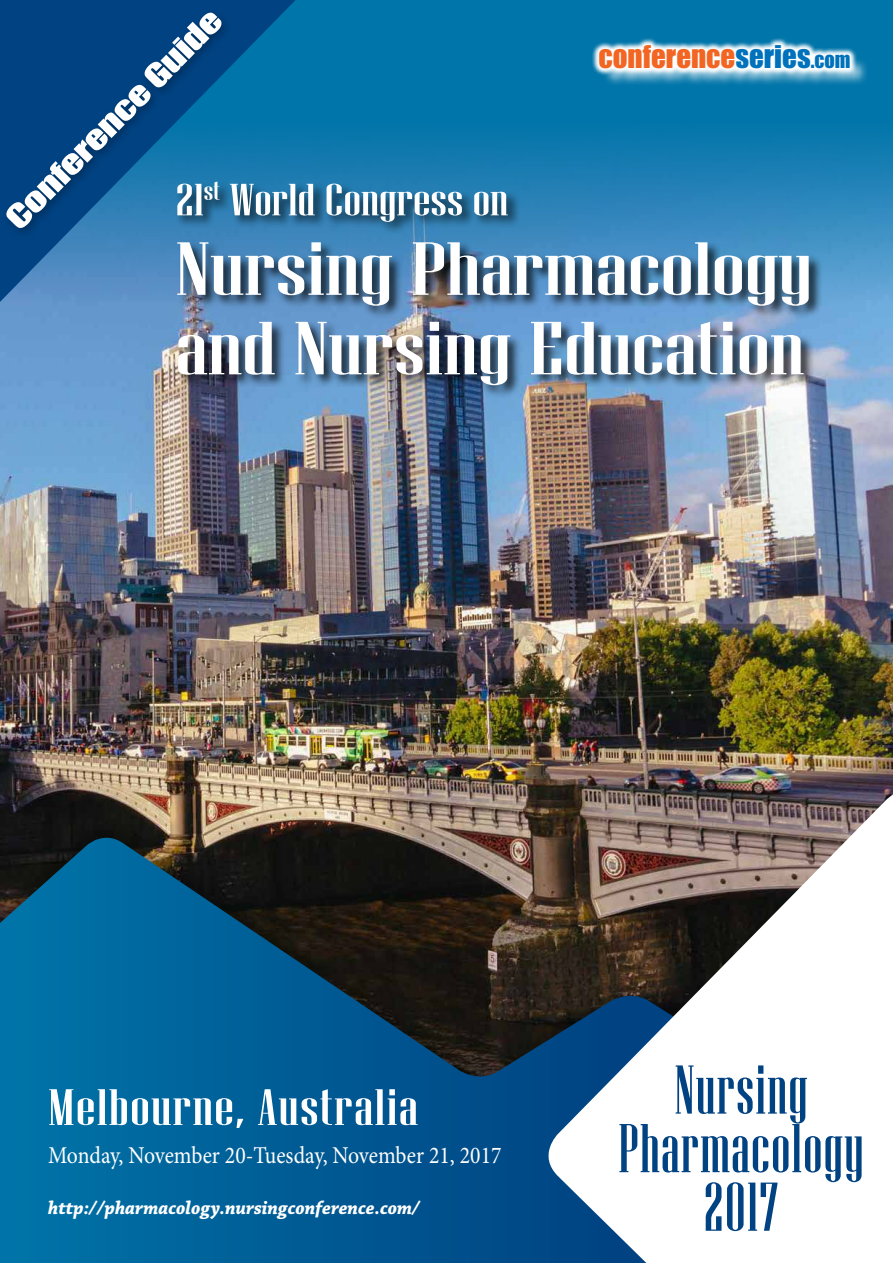
<style>
.page{position:relative;width:893px;height:1263px;background:#0075a9}
.page>*{position:absolute;margin:0;border:0;box-sizing:border-box;transform-origin:0 0}
.t1{font:75px/79.5px "Niagara Solid";color:#fff;scale:1.6 1}
.t2{font:68.85px/58.5px "Niagara Solid";letter-spacing:.02em;color:#004282;text-align:center}
.t3{font:51px "Niagara Solid";letter-spacing:.02em;color:#fff;scale:1.39 1}
.t4{font:45px "Niagara Solid";color:#fff;scale:1.4 1}
.t5{font:30px "Impact";color:#fff;scale:1.39 1}
.t6{font:28.95px "Impact";color:#f26522}
.t7{font:24.15px "Minion Pro";color:#fff;scale:.9 1}
.t8{font:italic 700 19.5px "Chaparral Pro";color:#fff;scale:.95 1}
.s1{color:#0072bc}
.s2{font-size:20.25px;color:#0072bc}
</style>
<div class="page">
<img style="left:0;top:139px;width:893px;height:682px">
<div style="left:0;top:821px;width:893px;height:442px;background:#000;opacity:.2"></div>
<svg style="left:0;top:838px;width:537px;height:425px"></svg>
<svg style="left:537px;top:795px;width:356px;height:468px;background:#b2b3b6"></svg>
<div style="left:602px;top:47px;width:266px;height:39px;background:#fff;opacity:.75"></div>
<svg style="left:592px;top:38px;width:265px;height:38px;background:#b3d5e5"></svg>
<svg style="left:0;top:0;width:296px;height:302px"></svg>
<div style="left:2px;top:8px;width:230px;height:231px;background:#000;opacity:.3"></div>
<div style="left:175px;top:181px;width:648px;height:218px;background:#000;opacity:.75"></div>
<h3 class="t5" style="left:-6px;top:206px;width:212px;rotate:-45deg">CONFERENCE GUIDE</h3>
<h3 class="t6" style="left:598px;top:34px;width:253px">CONFERENCE<span class="s1">SERIES</span><span class="s2">.COM</span></h3>
<h3 class="t4" style="left:175px;top:176px;width:239px">21<sup>st</sup> World Congress on</h3>
<h1 class="t1" style="left:175px;top:230px;width:400px">Nursing Pharmacology and Nursing Education</h1>
<h3 class="t3" style="left:48px;top:1080px;width:267px">Melbourne, Australia</h3>
<p class="t7" style="left:48px;top:1139px;width:505px">Monday, November 20-Tuesday, November 21, 2017</p>
<p class="t8" style="left:48px;top:1196px;width:393px">http://pharmacology.nursingconference.com/</p>
<h2 class="t2" style="left:618px;top:1061px;width:247px">Nursing<br>Pharmacology<br>2017</h2>
</div>
